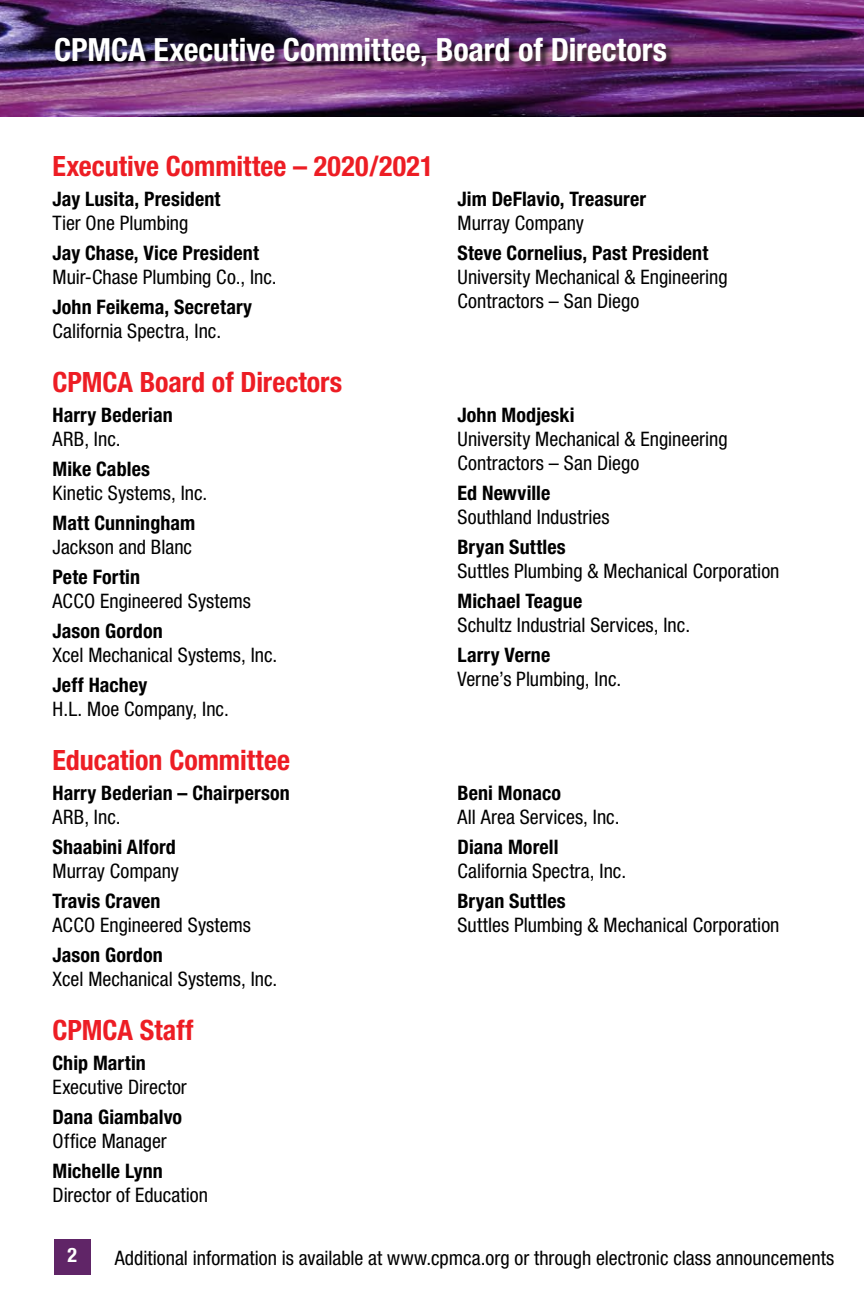
<style>
.page{position:relative;width:864px;height:1296px;background:#fff}
.page>*{position:absolute;margin:0;border:0;box-sizing:border-box;transform-origin:0 0}
.Top_type_-_left_page{font:700 condensed 32px "Helvetica Neue";color:#fff}
.Board_of_Dr_lists{font:700 condensed 28px "Helvetica Neue";color:#ed1d24}
.Headline__medium{font:700 condensed 28px "Helvetica Neue";color:#ed1d24}
.Board_of_Dr_lists-2{font:condensed 20px/24px "Helvetica Neue";color:#000}
.Board_of_Dr_lists-3{font:700 condensed 20px/24px "Helvetica Neue";letter-spacing:.005em;color:#000}
.t1{font:700 condensed 20px "Helvetica Neue";color:#fff}
.s1{font-weight:400}
.s2{font-weight:700}
</style>
<div class="page">
<img style="left:0;top:0;width:864px;height:117px">
<div style="left:54px;top:1239px;width:37px;height:35px;background:#602567"></div>
<div style="left:55px;top:38px;width:620px;height:37px;background:#000;opacity:.75"></div>
<p class="Top_type_-_left_page" style="left:54px;top:30px;width:614px">CPMCA Executive Committee, Board of Directors</p>
<p class="Headline__medium" style="left:52px;top:149px;width:383px">Executive Committee – 2020/2021</p>
<p class="Board_of_Dr_lists-3" style="left:52px;top:187px;width:170px">Jay Lusita, President<br><span class="s1">Tier One Plumbing</span></p>
<p class="Board_of_Dr_lists-2" style="left:52px;top:241px;width:223px"><span class="s2">Jay Chase, Vice President<br></span>Muir-Chase Plumbing Co., Inc.</p>
<p class="Board_of_Dr_lists-2" style="left:52px;top:295px;width:201px"><span class="s2">John Feikema, Secretary<br></span>California Spectra, Inc.</p>
<p class="Board_of_Dr_lists" style="left:52px;top:365px;width:291px">CPMCA Board of Directors</p>
<p class="Board_of_Dr_lists-3" style="left:52px;top:403px;width:122px">Harry Bederian<br><span class="s1">ARB, Inc.</span></p>
<p class="Board_of_Dr_lists-2" style="left:52px;top:457px;width:153px"><span class="s2">Mike Cables<br></span>Kinetic Systems, Inc.</p>
<p class="Board_of_Dr_lists-2" style="left:52px;top:511px;width:144px"><span class="s2">Matt Cunningham<br></span>Jackson and Blanc</p>
<p class="Board_of_Dr_lists-2" style="left:52px;top:565px;width:200px"><span class="s2">Pete Fortin<br></span>ACCO Engineered Systems</p>
<p class="Board_of_Dr_lists-2" style="left:52px;top:619px;width:223px"><span class="s2">Jason Gordon<br></span>Xcel Mechanical Systems, Inc.</p>
<p class="Board_of_Dr_lists-2" style="left:52px;top:673px;width:175px"><span class="s2">Jeff Hachey<br></span>H.L. Moe Company, Inc.</p>
<p class="Board_of_Dr_lists" style="left:52px;top:743px;width:239px">Education Committee</p>
<p class="Board_of_Dr_lists-3" style="left:52px;top:781px;width:239px">Harry Bederian – Chairperson<br><span class="s1">ARB, Inc.</span></p>
<p class="Board_of_Dr_lists-3" style="left:52px;top:835px;width:128px">Shaabini Alford<br><span class="s1">Murray Company</span></p>
<p class="Board_of_Dr_lists-2" style="left:52px;top:889px;width:200px"><span class="s2">Travis Craven<br></span>ACCO Engineered Systems</p>
<p class="Board_of_Dr_lists-2" style="left:52px;top:943px;width:223px"><span class="s2">Jason Gordon<br></span>Xcel Mechanical Systems, Inc.</p>
<p class="Board_of_Dr_lists" style="left:52px;top:1013px;width:143px">CPMCA Staff</p>
<p class="Board_of_Dr_lists-2" style="left:52px;top:1051px;width:136px"><span class="s2">Chip Martin<br></span>Executive Director</p>
<p class="Board_of_Dr_lists-3" style="left:52px;top:1105px;width:131px">Dana Giambalvo<br><span class="s1">Office Manager</span></p>
<p class="Board_of_Dr_lists-2" style="left:52px;top:1159px;width:157px"><span class="s2">Michelle Lynn<br></span>Director of Education</p>
<p class="Board_of_Dr_lists-3" style="left:458px;top:187px;width:190px">Jim DeFlavio, Treasurer<br><span class="s1">Murray Company</span></p>
<p class="Board_of_Dr_lists-2" style="left:458px;top:241px;width:272px"><span class="s2">Steve Cornelius, Past President<br></span>University Mechanical &amp; Engineering<br>Contractors – San Diego</p>
<p class="Board_of_Dr_lists-2" style="left:458px;top:403px;width:272px"><span class="s2">John Modjeski<br></span>University Mechanical &amp; Engineering<br>Contractors – San Diego</p>
<p class="Board_of_Dr_lists-2" style="left:458px;top:481px;width:154px"><span class="s2">Ed Newville<br></span>Southland Industries</p>
<p class="Board_of_Dr_lists-2" style="left:458px;top:535px;width:324px"><span class="s2">Bryan Suttles<br></span>Suttles Plumbing &amp; Mechanical Corporation</p>
<p class="Board_of_Dr_lists-2" style="left:458px;top:589px;width:231px"><span class="s2">Michael Teague<br></span>Schultz Industrial Services, Inc.</p>
<p class="Board_of_Dr_lists-2" style="left:458px;top:643px;width:162px"><span class="s2">Larry Verne<br></span>Verne’s Plumbing, Inc.</p>
<p class="Board_of_Dr_lists-2" style="left:458px;top:781px;width:161px"><span class="s2">Beni Monaco<br></span>All Area Services, Inc.</p>
<p class="Board_of_Dr_lists-2" style="left:458px;top:835px;width:167px"><span class="s2">Diana Morell<br></span>California Spectra, Inc.</p>
<p class="Board_of_Dr_lists-2" style="left:458px;top:889px;width:324px"><span class="s2">Bryan Suttles<br></span>Suttles Plumbing &amp; Mechanical Corporation</p>
<p class="t1" style="left:68px;top:1243px;width:11px">2</p>
<p class="Board_of_Dr_lists-2" style="left:115px;top:1246px;width:721px">Additional information is available at www.cpmca.org or through electronic class announcements</p>
</div>
